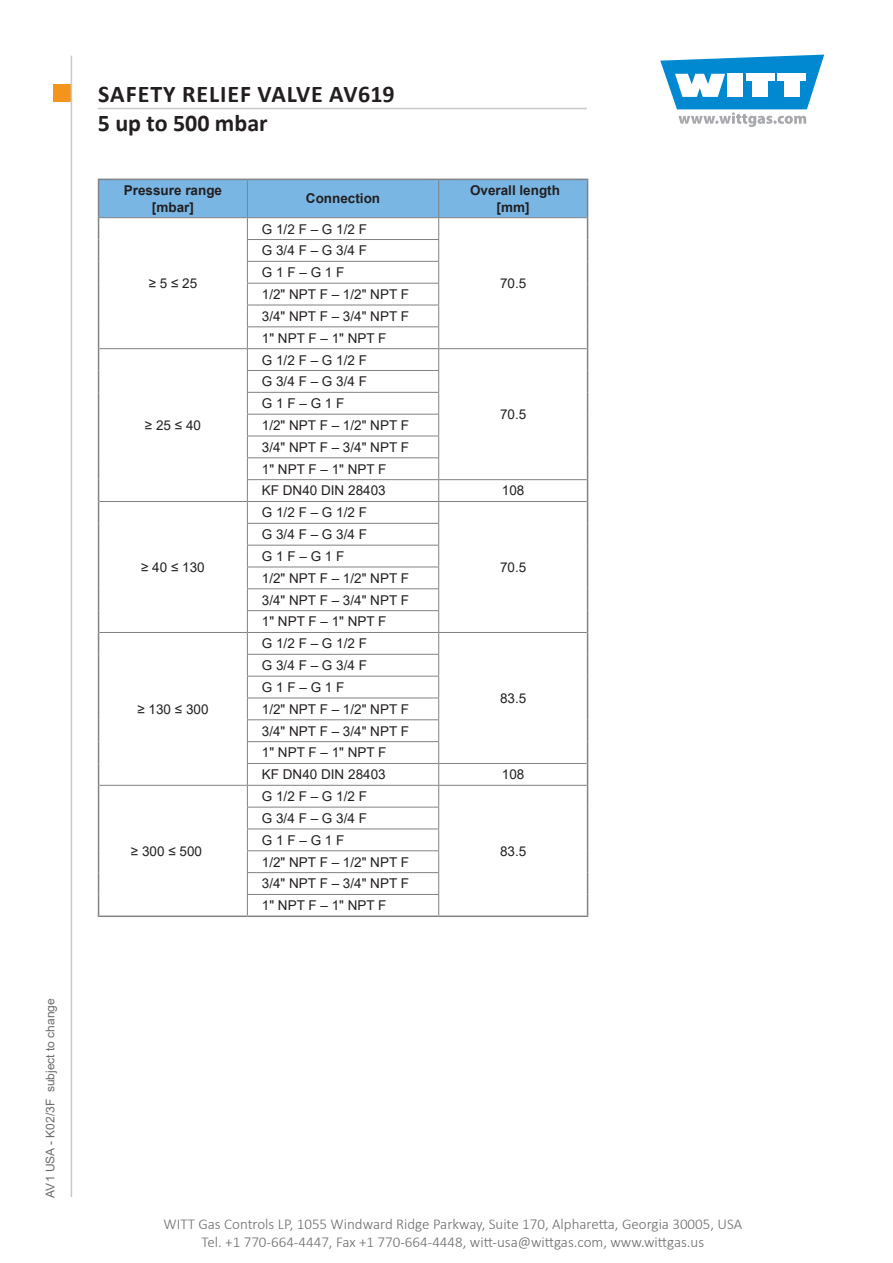
<style>
.page{position:relative;width:893px;height:1263px;background:#fff}
.page>*{position:absolute;margin:0;border:0;box-sizing:border-box;transform-origin:0 0}
.t1{font:700 24px/28.8px "Calibri";letter-spacing:.02em;color:#231f20}
.t2{font:300 15px/18px "Calibri";color:#6b6c6f;text-align:center}
.Grundtext{font:13.5px "Arial";color:#231f20}
.Grundtext-2{font:700 13.5px/16.5px "Arial";color:#231f20;text-align:center}
.t3{font:12px "Arial";color:#6b6c6f}
</style>
<div class="page">
<div style="left:53px;top:85px;width:17px;height:17px;background:#f5941d"></div>
<svg style="left:660px;top:55px;width:164px;height:72px"></svg>
<hr style="left:71px;top:56px;width:1px;height:1141px;background:#c7c9cb">
<hr style="left:98px;top:108px;width:489px;height:1px;background:#c7c9cb">
<hr style="left:98px;top:915px;width:149px;height:2px;background:#808285">
<hr style="left:247px;top:915px;width:192px;height:2px;background:#808285">
<hr style="left:439px;top:915px;width:149px;height:2px;background:#808285">
<svg style="left:98px;top:179px;width:490px;height:736px"></svg>
<p class="t3" style="left:42px;top:1197px;width:201px;rotate:-90deg">AV1 USA - K02/3F subject to change</p>
<h1 class="t1" style="left:98px;top:79px;width:298px">SAFETY RELIEF VALVE AV619<br>5 up to 500 mbar</h1>
<p class="Grundtext-2" style="left:124px;top:182px;width:100px">Pressure range [mbar]</p>
<p class="Grundtext-2" style="left:306px;top:191px;width:76px">Connection</p>
<p class="Grundtext-2" style="left:470px;top:182px;width:92px">Overall length [mm]</p>
<p class="Grundtext" style="left:149px;top:274px;width:50px">≥ 5 ≤ 25</p>
<p class="Grundtext" style="left:145px;top:416px;width:58px">≥ 25 ≤ 40</p>
<p class="Grundtext" style="left:141px;top:558px;width:65px">≥ 40 ≤ 130</p>
<p class="Grundtext" style="left:137px;top:700px;width:73px">≥ 130 ≤ 300</p>
<p class="Grundtext" style="left:131px;top:842px;width:73px">≥ 300 ≤ 500</p>
<p class="Grundtext" style="left:262px;top:219px;width:107px">G 1/2 F – G 1/2 F</p>
<p class="Grundtext" style="left:262px;top:241px;width:107px">G 3/4 F – G 3/4 F</p>
<p class="Grundtext" style="left:262px;top:263px;width:84px">G 1 F – G 1 F</p>
<p class="Grundtext" style="left:262px;top:285px;width:149px">1/2" NPT F – 1/2" NPT F</p>
<p class="Grundtext" style="left:262px;top:307px;width:149px">3/4" NPT F – 3/4" NPT F</p>
<p class="Grundtext" style="left:262px;top:329px;width:126px">1" NPT F – 1" NPT F</p>
<p class="Grundtext" style="left:262px;top:350px;width:107px">G 1/2 F – G 1/2 F</p>
<p class="Grundtext" style="left:500px;top:274px;width:28px">70.5</p>
<p class="Grundtext" style="left:262px;top:372px;width:107px">G 3/4 F – G 3/4 F</p>
<p class="Grundtext" style="left:262px;top:394px;width:84px">G 1 F – G 1 F</p>
<p class="Grundtext" style="left:262px;top:416px;width:149px">1/2" NPT F – 1/2" NPT F</p>
<p class="Grundtext" style="left:262px;top:438px;width:149px">3/4" NPT F – 3/4" NPT F</p>
<p class="Grundtext" style="left:262px;top:460px;width:126px">1" NPT F – 1" NPT F</p>
<p class="Grundtext" style="left:262px;top:481px;width:125px">KF DN40 DIN 28403</p>
<p class="Grundtext" style="left:502px;top:481px;width:24px">108</p>
<p class="Grundtext" style="left:500px;top:405px;width:28px">70.5</p>
<p class="Grundtext" style="left:262px;top:503px;width:107px">G 1/2 F – G 1/2 F</p>
<p class="Grundtext" style="left:262px;top:525px;width:107px">G 3/4 F – G 3/4 F</p>
<p class="Grundtext" style="left:262px;top:547px;width:84px">G 1 F – G 1 F</p>
<p class="Grundtext" style="left:262px;top:569px;width:149px">1/2" NPT F – 1/2" NPT F</p>
<p class="Grundtext" style="left:262px;top:591px;width:149px">3/4" NPT F – 3/4" NPT F</p>
<p class="Grundtext" style="left:262px;top:612px;width:126px">1" NPT F – 1" NPT F</p>
<p class="Grundtext" style="left:262px;top:634px;width:107px">G 1/2 F – G 1/2 F</p>
<p class="Grundtext" style="left:500px;top:558px;width:28px">70.5</p>
<p class="Grundtext" style="left:262px;top:656px;width:107px">G 3/4 F – G 3/4 F</p>
<p class="Grundtext" style="left:262px;top:678px;width:84px">G 1 F – G 1 F</p>
<p class="Grundtext" style="left:262px;top:700px;width:149px">1/2" NPT F – 1/2" NPT F</p>
<p class="Grundtext" style="left:262px;top:722px;width:149px">3/4" NPT F – 3/4" NPT F</p>
<p class="Grundtext" style="left:262px;top:743px;width:126px">1" NPT F – 1" NPT F</p>
<p class="Grundtext" style="left:262px;top:765px;width:125px">KF DN40 DIN 28403</p>
<p class="Grundtext" style="left:502px;top:765px;width:24px">108</p>
<p class="Grundtext" style="left:500px;top:689px;width:28px">83.5</p>
<p class="Grundtext" style="left:262px;top:787px;width:107px">G 1/2 F – G 1/2 F</p>
<p class="Grundtext" style="left:262px;top:809px;width:107px">G 3/4 F – G 3/4 F</p>
<p class="Grundtext" style="left:262px;top:831px;width:84px">G 1 F – G 1 F</p>
<p class="Grundtext" style="left:262px;top:852px;width:149px">1/2" NPT F – 1/2" NPT F</p>
<p class="Grundtext" style="left:262px;top:874px;width:149px">3/4" NPT F – 3/4" NPT F</p>
<p class="Grundtext" style="left:262px;top:896px;width:126px">1" NPT F – 1" NPT F</p>
<p class="Grundtext" style="left:500px;top:842px;width:28px">83.5</p>
<p class="t2" style="left:164px;top:1215px;width:580px">WITT Gas Controls LP, 1055 Windward Ridge Parkway, Suite 170, Alpharetta, Georgia 30005, USA<br>Tel. +1 770-664-4447, Fax +1 770-664-4448, witt-usa@wittgas.com, www.wittgas.us</p>
</div>
